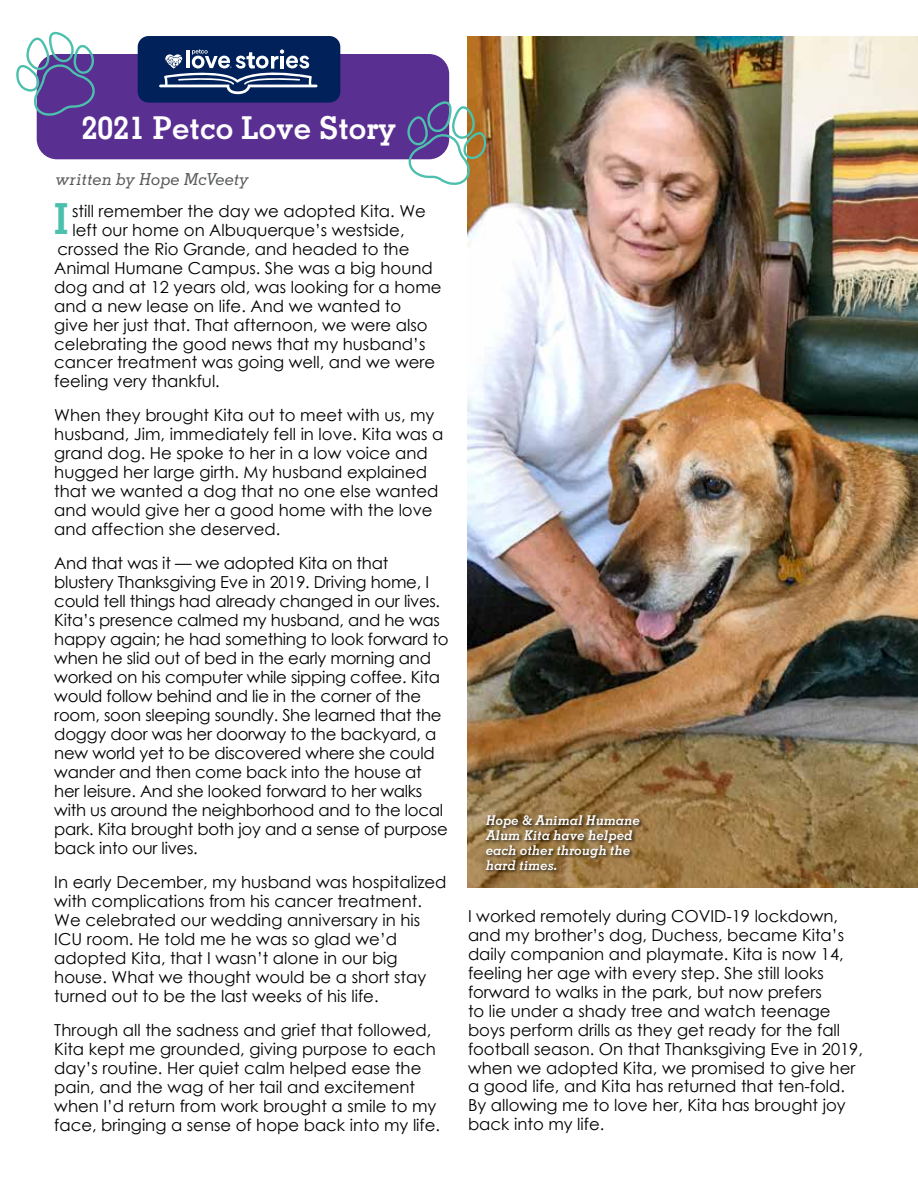
<style>
.page{position:relative;width:918px;height:1188px;background:#fff}
.page>*{position:absolute;margin:0;border:0;box-sizing:border-box;transform-origin:0 0}
.t1{font:700 42.75px "Memphis LT Std";color:#4cc0ad}
.t2{font:700 31.5px "Memphis LT Std";color:#fff}
.t3{font:16.5px/19px "Century Gothic";color:#000}
.t4{font:italic 500 16.5px "Memphis LT Std";color:#58595b}
.t5{font:italic 700 13.5px/14.9px "Memphis LT Std";color:#fff}
</style>
<div class="page">
<img style="left:468px;top:36px;width:450px;height:852px">
<div style="left:37px;top:54px;width:412px;height:105px;background:#5a2f92;border-radius:20px"></div>
<svg style="left:16px;top:31px;width:79px;height:86px"></svg>
<svg style="left:406px;top:70px;width:82px;height:117px"></svg>
<div style="left:138px;top:36px;width:202px;height:67px;background:#002159;border-radius:11px"></div>
<svg style="left:159px;top:49px;width:158px;height:45px"></svg>
<div style="left:485px;top:814px;width:159px;height:61px;background:#000;opacity:.75"></div>
<h2 class="t2" style="left:82px;top:108px;width:316px">2021 Petco Love Story</h2>
<p class="t4" style="left:56px;top:169px;width:194px">written by Hope McVeety</p>
<h1 class="t1" style="left:54px;top:192px;width:16px">I</h1>
<p class="t3" style="left:72px;top:201px;width:355px">still remember the day we adopted Kita. We</p>
<p class="t3" style="left:72px;top:220px;width:334px">left our home on Albuquerque’s westside,</p>
<p class="t3" style="left:58px;top:239px;width:353px">crossed the Rio Grande, and headed to the</p>
<p class="t3" style="left:54px;top:258px;width:380px">Animal Humane Campus. She was a big hound</p>
<p class="t3" style="left:54px;top:277px;width:389px">dog and at 12 years old, was looking for a home</p>
<p class="t3" style="left:54px;top:296px;width:348px">and a new lease on life. And we wanted to</p>
<p class="t3" style="left:54px;top:315px;width:375px">give her just that. That afternoon, we were also</p>
<p class="t3" style="left:54px;top:334px;width:373px">celebrating the good news that my husband’s</p>
<p class="t3" style="left:54px;top:353px;width:382px">cancer treatment was going well, and we were</p>
<p class="t3" style="left:54px;top:372px;width:167px">feeling very thankful.</p>
<p class="t3" style="left:54px;top:406px;width:391px">When they brought Kita out to meet with us, my husband, Jim, immediately fell in love. Kita was a grand dog. He spoke to her in a low voice and hugged her large girth. My husband explained that we wanted a dog that no one else wanted and would give her a good home with the love and affection she deserved.</p>
<p class="t3" style="left:54px;top:554px;width:396px">And that was it — we adopted Kita on that blustery Thanksgiving Eve in 2019. Driving home, I could tell things had already changed in our lives.<br>Kita’s presence calmed my husband, and he was happy again; he had something to look forward to when he slid out of bed in the early morning and worked on his computer while sipping coffee. Kita would follow behind and lie in the corner of the room, soon sleeping soundly. She learned that the doggy door was her doorway to the backyard, a new world yet to be discovered where she could wander and then come back into the house at her leisure. And she looked forward to her walks with us around the neighborhood and to the local park. Kita brought both joy and a sense of purpose back into our lives.</p>
<p class="t3" style="left:54px;top:872px;width:394px">In early December, my husband was hospitalized with complications from his cancer treatment.<br>We celebrated our wedding anniversary in his ICU room. He told me he was so glad we’d adopted Kita, that I wasn’t alone in our big house. What we thought would be a short stay turned out to be the last weeks of his life.</p>
<p class="t3" style="left:54px;top:1020px;width:387px">Through all the sadness and grief that followed, Kita kept me grounded, giving purpose to each day’s routine. Her quiet calm helped ease the pain, and the wag of her tail and excitement when I’d return from work brought a smile to my face, bringing a sense of hope back into my life.</p>
<p class="t5" style="left:486px;top:813px;width:156px">Hope &amp; Animal Humane<br>Alum Kita have helped each other through the hard times.</p>
<p class="t3" style="left:468px;top:906px;width:397px">I worked remotely during COVID-19 lockdown, and my brother’s dog, Duchess, became Kita’s daily companion and playmate. Kita is now 14, feeling her age with every step. She still looks forward to walks in the park, but now prefers<br>to lie under a shady tree and watch teenage boys perform drills as they get ready for the fall football season. On that Thanksgiving Eve in 2019, when we adopted Kita, we promised to give her a good life, and Kita has returned that ten-fold.<br>By allowing me to love her, Kita has brought joy back into my life.</p>
</div>
